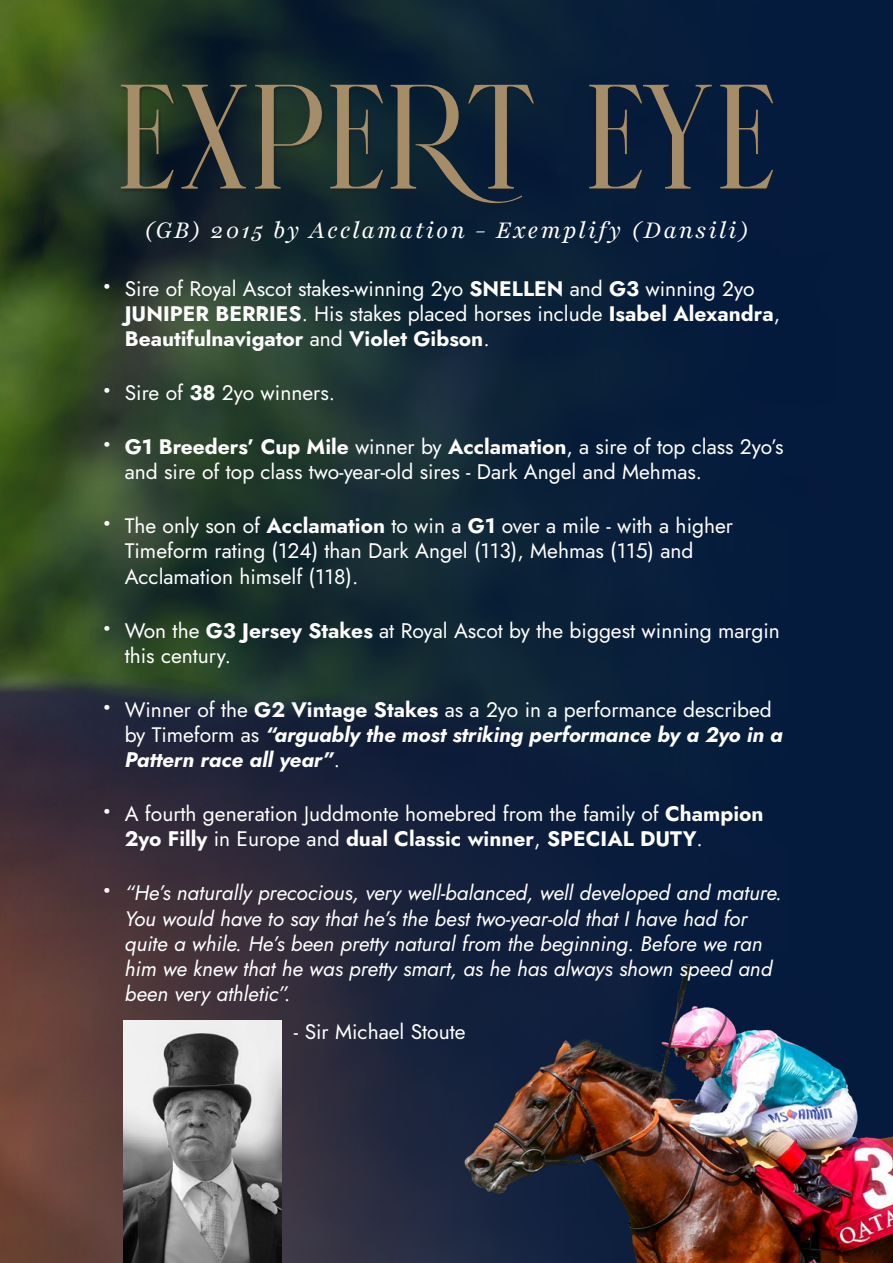
<style>
.page{position:relative;width:893px;height:1263px;background:#fff}
.page>*{position:absolute;margin:0;border:0;box-sizing:border-box;transform-origin:0 0}
.t1{font:151.2px "Monrovia Modern Serif Font";color:#a48d68}
.t2{font:italic 300 27px "Playfair 5 pt Semi Expanded";letter-spacing:.07em;color:#fff}
.t3{font:21px/25.2px "Jost";color:#fff}
.t4{font:italic 21px/25.2px "Jost";color:#fff}
.t5{font:italic 700 21px/25.2px "Jost";letter-spacing:-.005em;color:#fff}
.s1{font-weight:900}
.s2{font-weight:700}
.s3{font-weight:900;font-style:normal}
.s4{font-weight:400;font-style:normal}
.s5{font-style:normal}
</style>
<div class="page">
<img style="left:0;top:0;width:893px;height:1263px">
<img style="left:123px;top:1020px;width:158px;height:243px">
<img style="left:446px;top:952px;width:447px;height:311px">
<div style="left:121px;top:84px;width:656px;height:123px;background:#1d1d1b;opacity:.5"></div>
<h1 class="t1" style="left:117px;top:59px;width:661px">EXPERT EYE</h1>
<p class="t2" style="left:144px;top:214px;width:607px">(GB) 2015 by Acclamation - Exemplify (Dansili)</p>
<p class="t3" style="left:125px;top:276px;width:657px;text-indent:-21px"><span class="s1">•</span> Sire of Royal Ascot stakes-winning 2yo <span class="s2">SNELLEN</span> and <span class="s2">G3</span> winning 2yo<br><span class="s2">JUNIPER BERRIES</span>. His stakes placed horses include <span class="s2">Isabel Alexandra</span>,<br><span class="s2">Beautifulnavigator</span> and <span class="s2">Violet Gibson</span>.</p>
<p class="t3" style="left:103px;top:380px;width:233px"><span class="s1">•</span> Sire of <span class="s2">38</span> 2yo winners.</p>
<p class="t3" style="left:125px;top:434px;width:660px;text-indent:-21px"><span class="s1">•</span> <span class="s2">G1 Breeders’ Cup Mile</span> winner by <span class="s2">Acclamation</span>, a sire of top class 2yo’s and sire of top class two-year-old sires - Dark Angel and Mehmas.</p>
<p class="t3" style="left:125px;top:513px;width:610px;text-indent:-21px"><span class="s1">•</span> The only son of <span class="s2">Acclamation</span> to win a <span class="s2">G1</span> over a mile - with a higher<br>Timeform rating (124) than Dark Angel (113), Mehmas (115) and<br>Acclamation himself (118).</p>
<p class="t3" style="left:125px;top:618px;width:657px;text-indent:-21px"><span class="s1">•</span> Won the <span class="s2">G3 Jersey Stakes</span> at Royal Ascot by the biggest winning margin this century.</p>
<p class="t5" style="left:125px;top:697px;width:659px;text-indent:-21px"><span class="s3">•</span> <span class="s4">Winner of the</span> <span class="s5">G2 Vintage Stakes</span> <span class="s4">as a 2yo in a performance described by Timeform as</span> “arguably the most striking performance by a 2yo in a<br>Pattern race all year”<span class="s4">.</span></p>
<p class="t3" style="left:125px;top:801px;width:640px;text-indent:-21px"><span class="s1">•</span> A fourth generation Juddmonte homebred from the family of <span class="s2">Champion<br>2yo Filly</span> in Europe and <span class="s2">dual Classic winner</span>, <span class="s2">SPECIAL DUTY</span>.</p>
<p class="t4" style="left:125px;top:881px;width:659px;text-indent:-21px"><span class="s3">•</span> “He’s naturally precocious, very well-balanced, well developed and mature.<br>You would have to say that he’s the best two-year-old that I have had for quite a while. He’s been pretty natural from the beginning. Before we ran him we knew that he was pretty smart, as he has always shown speed and been very athletic”.</p>
<p class="t3" style="left:294px;top:1019px;width:173px">- Sir Michael Stoute</p>
</div>
